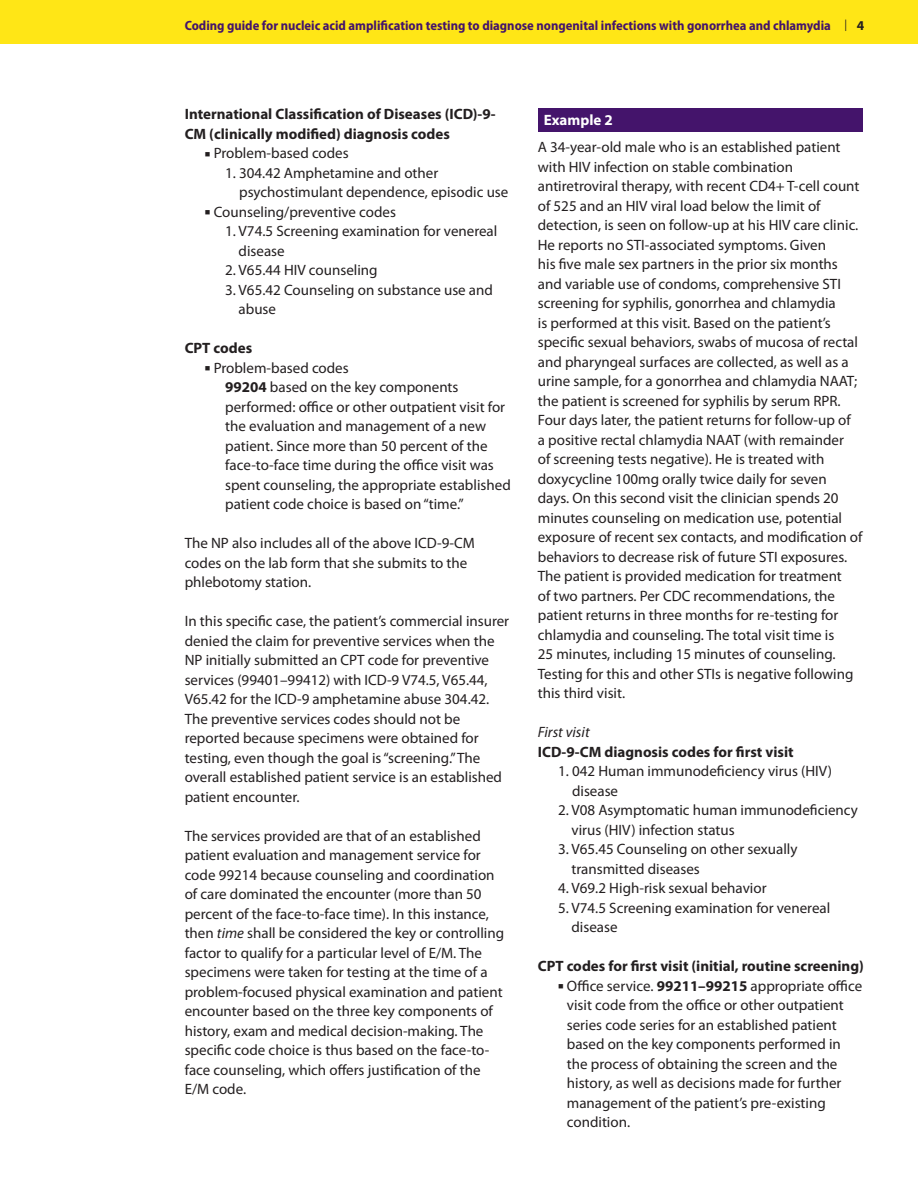
<style>
.page{position:relative;width:918px;height:1188px;background:#fff}
.page>*{position:absolute;margin:0;border:0;box-sizing:border-box;transform-origin:0 0}
.Body{font:15px/19.5px "Myriad Pro";color:#231f20}
.Bullets{font:15px/19.5px "Myriad Pro";color:#231f20}
.BUllets_B{font:15px/19.5px "Myriad Pro";color:#231f20}
.Sub_C{font:700 15px "Myriad Pro";color:#231f20}
.Body-2{font:700 15px/19.5px "Myriad Pro";color:#231f20}
.Body-3{font:italic 15px "Myriad Pro";color:#231f20}
.Sub_B{font:700 15px "Myriad Pro";color:#fff}
.t1{font:700 semi-condensed 13.5px "Myriad Pro";color:#44146b}
.s1{font-family:"Aaux Next";font-weight:400;font-stretch:normal;color:#231f20}
.s2{font-stretch:normal;color:#231f20}
.s3{font-weight:700}
.s4{font-style:italic}
</style>
<div class="page">
<div style="left:0;top:0;width:918px;height:43px;background:#ffe616"></div>
<div style="left:538px;top:108px;width:324px;height:23px;background:#44146b"></div>
<p class="t1" style="left:185px;top:17px;width:681px">Coding guide for nucleic acid amplification testing to diagnose nongenital infections with gonorrhea and chlamydia <span class="s1">|</span> <span class="s2">4</span></p>
<p class="Body-2" style="left:185px;top:104px;width:312px">International Classification of Diseases (ICD)-9-<br>CM (clinically modified) diagnosis codes</p>
<p class="Bullets" style="left:205px;top:143px;width:145px">■ Problem-based codes</p>
<p class="Body" style="left:239px;top:163px;width:271px;text-indent:-14px">1. 304.42 Amphetamine and other psychostimulant dependence, episodic use</p>
<p class="Bullets" style="left:205px;top:202px;width:193px">■ Counseling/preventive codes</p>
<p class="BUllets_B" style="left:239px;top:221px;width:260px;text-indent:-13px">1. V74.5 Screening examination for venereal disease</p>
<p class="BUllets_B" style="left:225px;top:260px;width:154px">2. V65.44 HIV counseling</p>
<p class="BUllets_B" style="left:239px;top:280px;width:256px;text-indent:-13px">3. V65.42 Counseling on substance use and abuse</p>
<p class="Sub_C" style="left:185px;top:338px;width:69px">CPT codes</p>
<p class="Bullets" style="left:205px;top:358px;width:145px">■ Problem-based codes</p>
<p class="BUllets_B" style="left:225px;top:377px;width:287px"><span class="s3">99204</span> based on the key components performed: office or other outpatient visit for the evaluation and management of a new patient. Since more than 50 percent of the face-to-face time during the office visit was spent counseling, the appropriate established patient code choice is based on “time.”</p>
<p class="Body" style="left:185px;top:533px;width:292px">The NP also includes all of the above ICD-9-CM codes on the lab form that she submits to the phlebotomy station.</p>
<p class="Body" style="left:185px;top:611px;width:326px">In this specific case, the patient’s commercial insurer denied the claim for preventive services when the NP initially submitted an CPT code for preventive services (99401–99412) with ICD-9 V74.5, V65.44, V65.42 for the ICD-9 amphetamine abuse 304.42.<br>The preventive services codes should not be reported because specimens were obtained for testing, even though the goal is “screening.” The overall established patient service is an established patient encounter.</p>
<p class="Body" style="left:185px;top:826px;width:321px">The services provided are that of an established patient evaluation and management service for code 99214 because counseling and coordination of care dominated the encounter (more than 50 percent of the face-to-face time). In this instance, then <span class="s4">time</span> shall be considered the key or controlling factor to qualify for a particular level of E/M. The specimens were taken for testing at the time of a problem-focused physical examination and patient encounter based on the three key components of history, exam and medical decision-making. The specific code choice is thus based on the face-to&shy;face counseling, which offers justification of the E/M code.</p>
<p class="Sub_B" style="left:544px;top:110px;width:70px">Example 2</p>
<p class="Body" style="left:538px;top:137px;width:326px">A 34-year-old male who is an established patient with HIV infection on stable combination antiretroviral therapy, with recent CD4+ T-cell count of 525 and an HIV viral load below the limit of detection, is seen on follow-up at his HIV care clinic.<br>He reports no STI-associated symptoms. Given<br>his five male sex partners in the prior six months and variable use of condoms, comprehensive STI screening for syphilis, gonorrhea and chlamydia<br>is performed at this visit. Based on the patient’s specific sexual behaviors, swabs of mucosa of rectal and pharyngeal surfaces are collected, as well as a urine sample, for a gonorrhea and chlamydia NAAT; the patient is screened for syphilis by serum RPR.<br>Four days later, the patient returns for follow-up of<br>a positive rectal chlamydia NAAT (with remainder<br>of screening tests negative). He is treated with doxycycline 100mg orally twice daily for seven<br>days. On this second visit the clinician spends 20 minutes counseling on medication use, potential exposure of recent sex contacts, and modification of behaviors to decrease risk of future STI exposures.<br>The patient is provided medication for treatment<br>of two partners. Per CDC recommendations, the patient returns in three months for re-testing for chlamydia and counseling. The total visit time is<br>25 minutes, including 15 minutes of counseling.<br>Testing for this and other STIs is negative following this third visit.</p>
<p class="Body-3" style="left:538px;top:723px;width:53px">First visit</p>
<p class="Sub_C" style="left:538px;top:742px;width:257px">ICD-9-CM diagnosis codes for first visit</p>
<p class="Bullets" style="left:572px;top:761px;width:262px;text-indent:-14px">1. 042 Human immunodeficiency virus (HIV) disease</p>
<p class="Bullets" style="left:572px;top:800px;width:288px;text-indent:-13px">2. V08 Asymptomatic human immunodeficiency virus (HIV) infection status</p>
<p class="Bullets" style="left:572px;top:839px;width:228px;text-indent:-13px">3. V65.45 Counseling on other sexually transmitted diseases</p>
<p class="Bullets" style="left:558px;top:878px;width:210px">4. V69.2 High-risk sexual behavior</p>
<p class="Bullets" style="left:572px;top:898px;width:260px;text-indent:-13px">5. V74.5 Screening examination for venereal disease</p>
<p class="Sub_C" style="left:538px;top:956px;width:328px">CPT codes for first visit (initial, routine screening)</p>
<p class="Bullets" style="left:567px;top:976px;width:297px;text-indent:-9px">■ Office service. <span class="s3">99211–99215</span> appropriate office visit code from the office or other outpatient series code series for an established patient based on the key components performed in the process of obtaining the screen and the history, as well as decisions made for further management of the patient’s pre-existing condition.</p>
</div>
